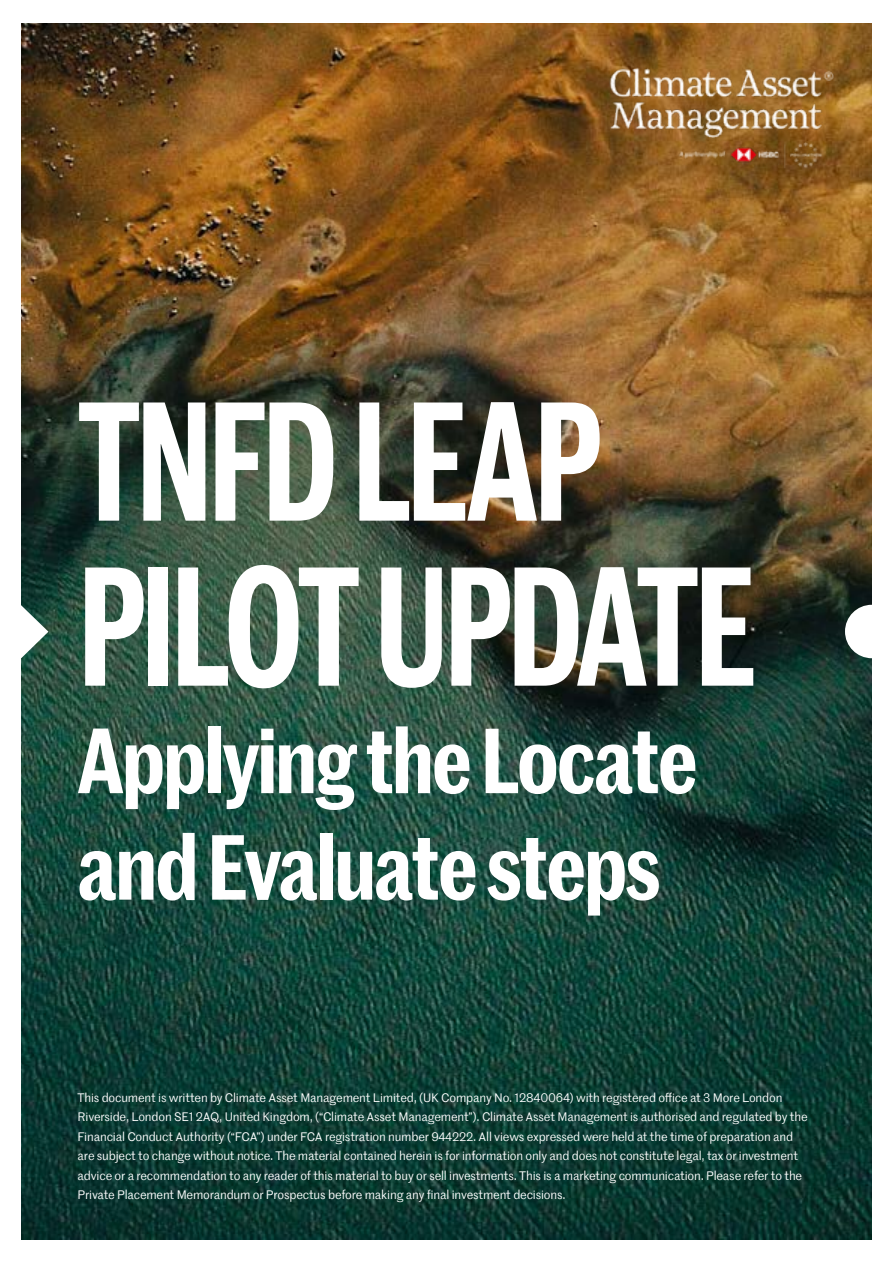
<style>
.page{position:relative;width:893px;height:1263px;background:#fff}
.page>*{position:absolute;margin:0;border:0;box-sizing:border-box;transform-origin:0 0}
.t1{font:600 165px/165px "Marr Sans Cond Web";letter-spacing:-.03em;color:#fff;scale:.84 1}
.t2{font:600 90px/106.5px "Marr Sans Cond Web";letter-spacing:-.015em;color:#fff}
.t3{font:12px/19.5px "Marr Sans Web";letter-spacing:-.015em;color:#fff}
</style>
<div class="page">
<img style="left:21px;top:23px;width:851px;height:1216px">
<svg style="left:21px;top:605px;width:27px;height:53px"></svg>
<svg style="left:845px;top:605px;width:27px;height:53px"></svg>
<img style="left:601px;top:63px;width:238px;height:111px">
<h1 class="t1" style="left:78px;top:369px;width:808px">TNFD LEAP<br>PILOT UPDATE</h1>
<h2 class="t2" style="left:78px;top:702px;width:621px">Applying the Locate and Evaluate steps</h2>
<p class="t3" style="left:78px;top:1087px;width:731px">This document is written by Climate Asset Management Limited, (UK Company No. 12840064) with registered office at 3 More London Riverside, London SE1 2AQ, United Kingdom, (“Climate Asset Management”). Climate Asset Management is authorised and regulated by the Financial Conduct Authority (“FCA”) under FCA registration number 944222. All views expressed were held at the time of preparation and are subject to change without notice. The material contained herein is for information only and does not constitute legal, tax or investment advice or a recommendation to any reader of this material to buy or sell investments. This is a marketing communication. Please refer to the Private Placement Memorandum or Prospectus before making any final investment decisions.</p>
</div>
